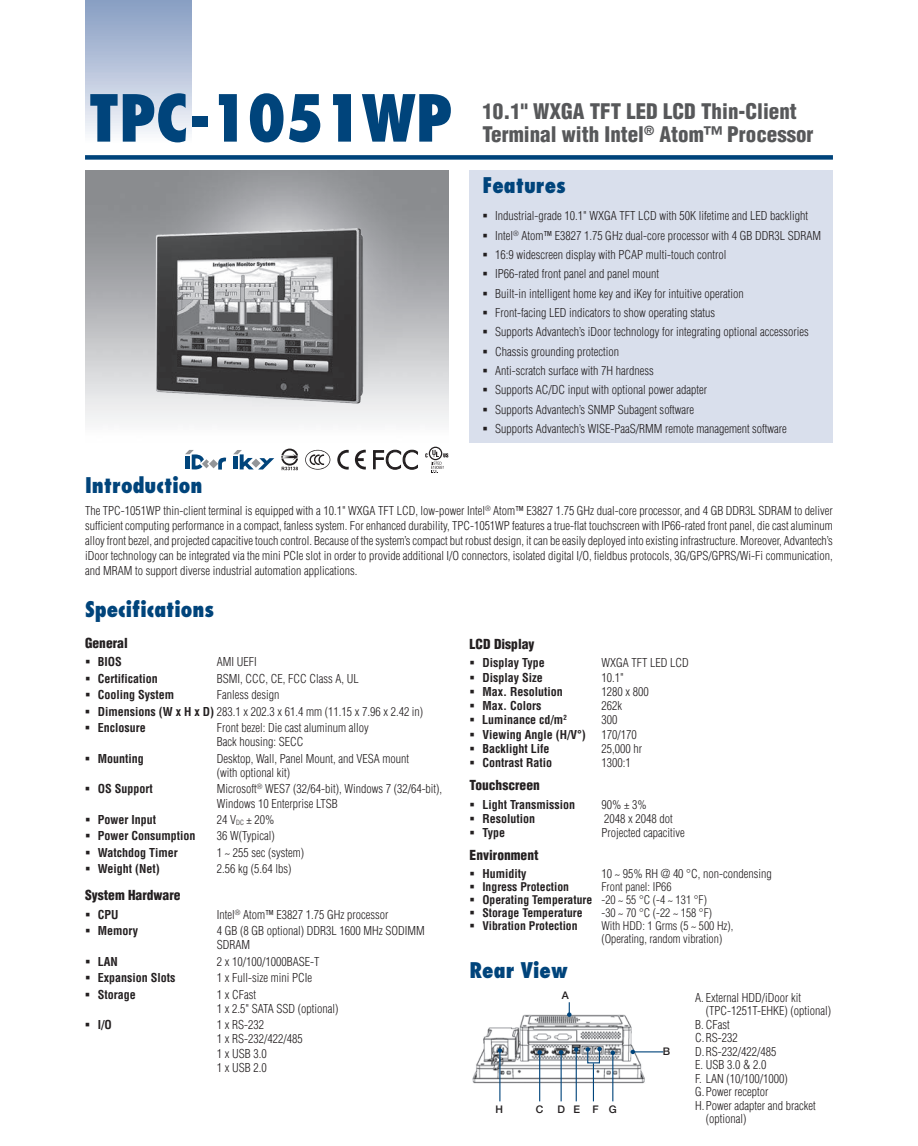
<style>
.page{position:relative;width:918px;height:1146px;background:#fff}
.page>*{position:absolute;margin:0;border:0;box-sizing:border-box;transform-origin:0 0}
.t1{font:800 condensed 63px "Futura";color:#00447b}
.t2{font:900 condensed 21px/22.5px "Helvetica";color:#57585a}
.t3{font:800 condensed 21px "Futura";color:#00447b}
.t4{font:900 condensed 13.5px "Helvetica";color:#231f20}
.t5{font:300 condensed 12px/19.4px "Helvetica";color:#231f20}
.t6{font:700 condensed 12px "Helvetica";color:#231f20}
.t7{font:700 condensed 11.7px/13px "Helvetica";color:#231f20}
.t8{font:300 condensed 11.7px/13px "Helvetica";color:#231f20}
.t9{font:500 10.5px "Helvetica Neue";color:#231f20}
.s1{font-weight:700}
.s2{font-weight:300}
</style>
<div class="page">
<div style="left:85px;top:155px;width:748px;height:5px;background:#00447b"></div>
<div style="left:85px;top:0;width:106px;height:143px;background:linear-gradient(to bottom,#849bc1,#f9fafc)"></div>
<div style="left:470px;top:170px;width:363px;height:272px;background:#d9dfec"></div>
<img style="left:472px;top:1014px;width:177px;height:75px">
<img style="left:85px;top:170px;width:364px;height:253px">
<svg style="left:567px;top:1002px;width:5px;height:14px"></svg>
<hr style="left:633px;top:1051px;width:30px;height:1px;background:#00447b">
<svg style="left:631px;top:1049px;width:4px;height:5px"></svg>
<div style="left:587px;top:1048px;width:13px;height:15px;border:1px solid #00447b"></div>
<svg style="left:585px;top:1047px;width:5px;height:4px"></svg>
<svg style="left:597px;top:1046px;width:5px;height:5px"></svg>
<hr style="left:593px;top:1063px;width:1px;height:38px;background:#00447b">
<hr style="left:576px;top:1049px;width:1px;height:52px;background:#00447b">
<svg style="left:574px;top:1047px;width:5px;height:4px"></svg>
<hr style="left:612px;top:1052px;width:1px;height:49px;background:#00447b">
<svg style="left:611px;top:1050px;width:4px;height:5px"></svg>
<hr style="left:561px;top:1052px;width:1px;height:49px;background:#00447b">
<svg style="left:559px;top:1050px;width:4px;height:4px"></svg>
<hr style="left:539px;top:1052px;width:1px;height:49px;background:#00447b">
<svg style="left:537px;top:1050px;width:5px;height:4px"></svg>
<hr style="left:499px;top:1050px;width:1px;height:51px;background:#00447b">
<svg style="left:498px;top:1048px;width:4px;height:4px"></svg>
<svg style="left:305px;top:450px;width:25px;height:19px"></svg>
<svg style="left:337px;top:450px;width:12px;height:19px"></svg>
<svg style="left:355px;top:449px;width:11px;height:21px"></svg>
<svg style="left:373px;top:449px;width:45px;height:21px"></svg>
<svg style="left:425px;top:446px;width:23px;height:27px"></svg>
<svg style="left:281px;top:448px;width:17px;height:22px"></svg>
<svg style="left:185px;top:450px;width:41px;height:19px"></svg>
<svg style="left:233px;top:450px;width:41px;height:19px"></svg>
<h1 class="t1" style="left:89px;top:79px;width:365px">TPC-1051WP</h1>
<h2 class="t2" style="left:482px;top:100px;width:333px">10.1" WXGA TFT LED LCD Thin-Client<br>Terminal with Intel<sup>®</sup> Atom™ Processor</h2>
<h2 class="t3" style="left:482px;top:172px;width:85px">Features</h2>
<h2 class="t3" style="left:482px;top:179px;width:85px">Features</h2>
<p class="t5" style="left:495px;top:206px;width:328px">Industrial-grade 10.1" WXGA TFT LCD with 50K lifetime and LED backlight Intel<sup>®</sup> Atom™ E3827 1.75 GHz dual-core processor with 4 GB DDR3L SDRAM 16:9 widescreen display with PCAP multi-touch control<br>IP66-rated front panel and panel mount<br>Built-in intelligent home key and iKey for intuitive operation<br>Front-facing LED indicators to show operating status<br>Supports Advantech’s iDoor technology for integrating optional accessories Chassis grounding protection<br>Anti-scratch surface with 7H hardness<br>Supports AC/DC input with optional power adapter<br>Supports Advantech’s SNMP Subagent software<br>Supports Advantech’s WISE-PaaS/RMM remote management software</p>
<h2 class="t3" style="left:85px;top:472px;width:119px">Introduction</h2>
<p class="t5" style="left:85px;top:502px;width:749px;line-height:15px;text-align:justify">The TPC-1051WP thin-client terminal is equipped with a 10.1" WXGA TFT LCD, low-power Intel<sup>®</sup> Atom™ E3827 1.75 GHz dual-core processor, and 4 GB DDR3L SDRAM to deliver sufficient computing performance in a compact, fanless system. For enhanced durability, TPC-1051WP features a true-flat touchscreen with IP66-rated front panel, die cast aluminum alloy front bezel, and projected capacitive touch control. Because of the system’s compact but robust design, it can be easily deployed into existing infrastructure. Moreover, Advantech’s iDoor technology can be integrated via the mini PCIe slot in order to provide additional I/O connectors, isolated digital I/O, fieldbus protocols, 3G/GPS/GPRS/Wi-Fi communication, and MRAM to support diverse industrial automation applications.</p>
<h2 class="t3" style="left:85px;top:595px;width:131px">Specifications</h2>
<p class="t4" style="left:85px;top:634px;width:44px">General</p>
<p class="t6" style="left:98px;top:654px;width:26px">BIOS</p>
<p class="t5" style="left:217px;top:652px;width:41px">AMI UEFI</p>
<p class="t6" style="left:98px;top:671px;width:62px">Certification</p>
<p class="t5" style="left:217px;top:668px;width:143px">BSMI, CCC, CE, FCC Class A, UL</p>
<p class="t6" style="left:98px;top:687px;width:78px">Cooling System</p>
<p class="t5" style="left:98px;top:686px;width:327px;line-height:16.4px;text-indent:119px">Fanless design<br><span class="s1">Dimensions (W x H x D)</span> 283.1 x 202.3 x 61.4 mm (11.15 x 7.96 x 2.42 in)<br><span class="s1">Enclosure</span></p>
<p class="t5" style="left:217px;top:720px;width:153px;line-height:14.2px">Front bezel: Die cast aluminum alloy<br>Back housing: SECC</p>
<p class="t6" style="left:98px;top:750px;width:48px">Mounting</p>
<p class="t5" style="left:217px;top:751px;width:194px;line-height:14.2px">Desktop, Wall, Panel Mount, and VESA mount (with optional kit)</p>
<p class="t6" style="left:98px;top:781px;width:57px">OS Support</p>
<p class="t5" style="left:217px;top:781px;width:227px;line-height:14.2px">Microsoft<sup>®</sup> WES7 (32/64-bit), Windows 7 (32/64-bit),<br>Windows 10 Enterprise LTSB</p>
<p class="t6" style="left:98px;top:812px;width:60px">Power Input</p>
<p class="t5" style="left:217px;top:809px;width:59px">24 V<sub>DC</sub> ± 20%</p>
<p class="t6" style="left:98px;top:828px;width:99px">Power Consumption</p>
<p class="t5" style="left:217px;top:826px;width:59px">36 W(Typical)</p>
<p class="t6" style="left:98px;top:844px;width:81px">Watchdog Timer</p>
<p class="t5" style="left:217px;top:842px;width:89px">1 ~ 255 sec (system)</p>
<p class="t6" style="left:98px;top:861px;width:64px">Weight (Net)</p>
<p class="t5" style="left:217px;top:859px;width:76px">2.56 kg (5.64 lbs)</p>
<p class="t4" style="left:85px;top:886px;width:97px">System Hardware</p>
<p class="t6" style="left:98px;top:906px;width:22px">CPU</p>
<p class="t5" style="left:217px;top:904px;width:173px">Intel<sup>®</sup> Atom™ E3827 1.75 GHz processor</p>
<p class="t6" style="left:98px;top:923px;width:42px">Memory</p>
<p class="t5" style="left:217px;top:923px;width:209px;line-height:14.2px">4 GB (8 GB optional) DDR3L 1600 MHz SODIMM<br>SDRAM</p>
<p class="t6" style="left:98px;top:953px;width:22px">LAN</p>
<p class="t5" style="left:217px;top:951px;width:104px">2 x 10/100/1000BASE-T</p>
<p class="t6" style="left:98px;top:970px;width:79px">Expansion Slots</p>
<p class="t5" style="left:217px;top:968px;width:97px">1 x Full-size mini PCIe</p>
<p class="t6" style="left:98px;top:986px;width:40px">Storage</p>
<p class="t5" style="left:217px;top:986px;width:123px;line-height:14.2px">1 x CFast<br>1 x 2.5" SATA SSD (optional)</p>
<p class="t6" style="left:98px;top:1017px;width:16px">I/O</p>
<p class="t5" style="left:217px;top:1017px;width:87px;line-height:14.2px">1 x RS-232<br>1 x RS-232/422/485<br>1 x USB 3.0<br>1 x USB 2.0</p>
<p class="t4" style="left:470px;top:635px;width:66px">LCD Display</p>
<p class="t6" style="left:482px;top:655px;width:64px">Display Type</p>
<p class="t5" style="left:601px;top:653px;width:89px">WXGA TFT LED LCD</p>
<p class="t6" style="left:482px;top:669px;width:62px">Display Size</p>
<p class="t5" style="left:601px;top:667px;width:24px">10.1"</p>
<p class="t6" style="left:482px;top:684px;width:82px">Max. Resolution</p>
<p class="t5" style="left:601px;top:682px;width:49px">1280 x 800</p>
<p class="t6" style="left:482px;top:698px;width:60px">Max. Colors</p>
<p class="t5" style="left:601px;top:696px;width:22px">262k</p>
<p class="t6" style="left:482px;top:712px;width:86px">Luminance cd/m<sup>2</sup></p>
<p class="t5" style="left:601px;top:710px;width:17px">300</p>
<p class="t6" style="left:482px;top:726px;width:105px">Viewing Angle (H/V°)</p>
<p class="t5" style="left:601px;top:724px;width:37px">170/170</p>
<p class="t6" style="left:482px;top:741px;width:69px">Backlight Life</p>
<p class="t5" style="left:601px;top:739px;width:42px">25,000 hr</p>
<p class="t6" style="left:482px;top:755px;width:71px">Contrast Ratio</p>
<p class="t5" style="left:601px;top:753px;width:31px">1300:1</p>
<p class="t4" style="left:470px;top:776px;width:72px">Touchscreen</p>
<p class="t6" style="left:482px;top:796px;width:94px">Light Transmission</p>
<p class="t5" style="left:601px;top:794px;width:47px">90% ± 3%</p>
<p class="t6" style="left:482px;top:811px;width:54px">Resolution</p>
<p class="t5" style="left:604px;top:808px;width:70px">2048 x 2048 dot</p>
<p class="t6" style="left:482px;top:825px;width:24px">Type</p>
<p class="t5" style="left:601px;top:823px;width:85px">Projected capacitive</p>
<p class="t4" style="left:470px;top:846px;width:70px">Environment</p>
<p class="t6" style="left:482px;top:866px;width:46px">Humidity</p>
<p class="t5" style="left:601px;top:863px;width:172px">10 ~ 95% RH @ 40 °C, non-condensing</p>
<p class="t7" style="left:482px;top:880px;width:88px">Ingress Protection</p>
<p class="t7" style="left:482px;top:880px;width:226px;text-indent:119px"><span class="s2">Front panel: IP66<br></span>Operating Temperature <span class="s2">-20 ~ 55 °C (-4 ~ 131 °F)<br></span>Storage Temperature</p>
<p class="t8" style="left:601px;top:906px;width:112px">-30 ~ 70 °C (-22 ~ 158 °F)</p>
<p class="t7" style="left:482px;top:919px;width:97px">Vibration Protection</p>
<p class="t8" style="left:601px;top:919px;width:133px">With HDD: 1 Grms (5 ~ 500 Hz), (Operating, random vibration)</p>
<h2 class="t3" style="left:470px;top:957px;width:100px">Rear View</h2>
<p class="t9" style="left:562px;top:988px;width:9px">A</p>
<p class="t9" style="left:536px;top:1102px;width:9px">C</p>
<p class="t9" style="left:557px;top:1102px;width:9px">D</p>
<p class="t9" style="left:593px;top:1102px;width:26px">F G</p>
<p class="t9" style="left:495px;top:1102px;width:9px">H</p>
<p class="t9" style="left:574px;top:1102px;width:8px">E</p>
<p class="t9" style="left:663px;top:1044px;width:9px">B</p>
<p class="t5" style="left:695px;top:987px;width:107px">A. External HDD/iDoor kit</p>
<p class="t5" style="left:706px;top:1001px;width:127px">(TPC-1251T-EHKE) (optional)</p>
<p class="t5" style="left:695px;top:1014px;width:36px">B. CFast</p>
<p class="t5" style="left:695px;top:1028px;width:44px">C.RS-232</p>
<p class="t5" style="left:695px;top:1041px;width:83px">D.RS-232/422/485</p>
<p class="t5" style="left:695px;top:1055px;width:73px">E. USB 3.0 &amp; 2.0</p>
<p class="t5" style="left:695px;top:1068px;width:94px">F. LAN (10/100/1000)</p>
<p class="t5" style="left:695px;top:1082px;width:75px">G.Power receptor</p>
<p class="t5" style="left:695px;top:1095px;width:122px">H.Power adapter and bracket</p>
<p class="t5" style="left:706px;top:1109px;width:42px">(optional)</p>
</div>
